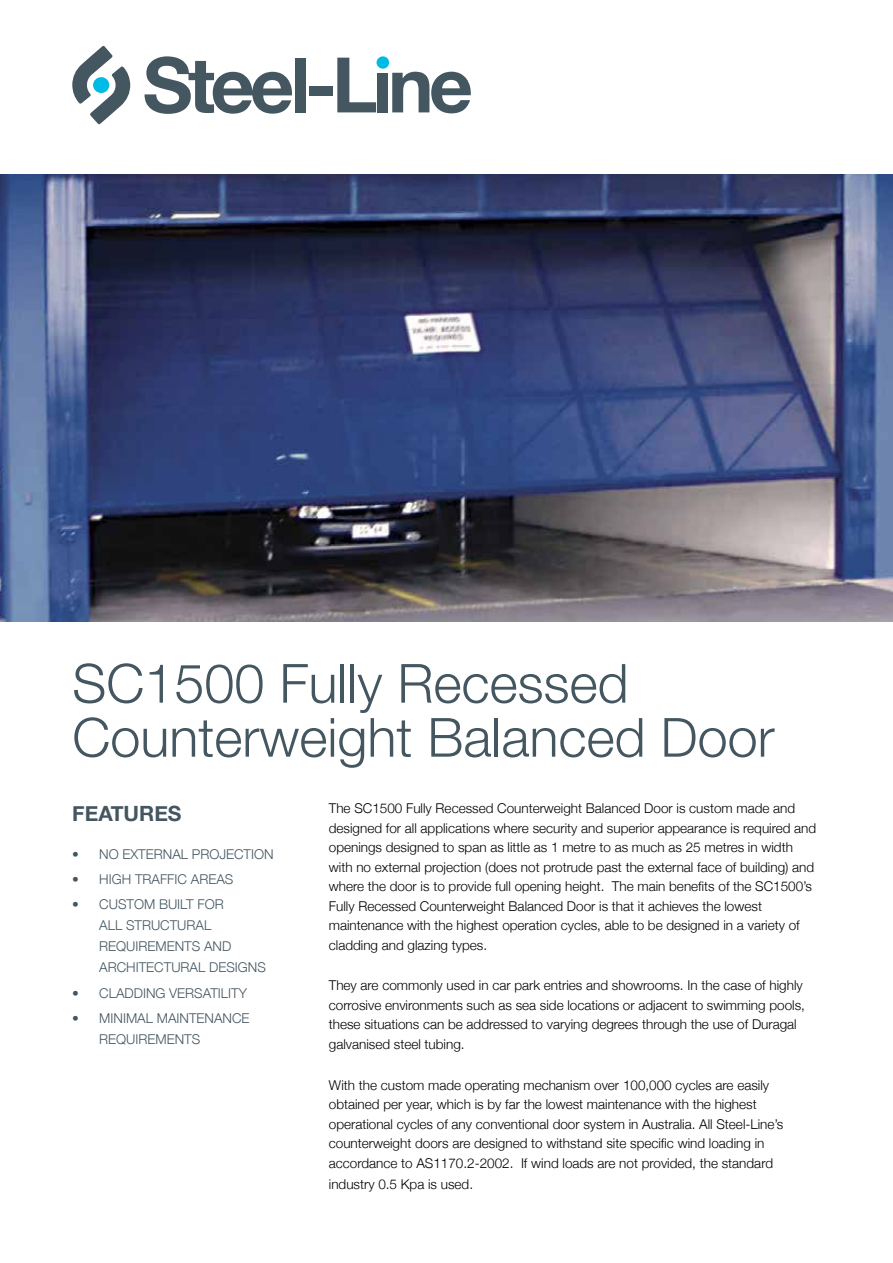
<style>
.page{position:relative;width:893px;height:1263px;background:#fff}
.page>*{position:absolute;margin:0;border:0;box-sizing:border-box;transform-origin:0 0}
.t1{font:300 54px/54px "Helvetica Neue LT Std";color:#445660}
.t2{font:700 21px "Helvetica Neue";color:#445660}
.t3{font:300 13.5px/19.5px "Helvetica Neue";color:#000}
.t4{font:300 13.5px/21px "Helvetica Neue";color:#445660}
</style>
<div class="page">
<img style="left:0;top:174px;width:893px;height:447px">
<div style="left:376px;top:56px;width:13px;height:13px;background:#00bce4;border-radius:50%"></div>
<svg style="left:72px;top:46px;width:58px;height:78px"></svg>
<svg style="left:144px;top:56px;width:148px;height:58px"></svg>
<div style="left:295px;top:58px;width:11px;height:54px;background:#445660"></div>
<div style="left:309px;top:87px;width:24px;height:9px;background:#445660"></div>
<svg style="left:337px;top:58px;width:39px;height:54px"></svg>
<div style="left:377px;top:73px;width:11px;height:39px;background:#445660"></div>
<svg style="left:392px;top:72px;width:79px;height:41px"></svg>
<h1 class="t1" style="left:72px;top:655px;width:704px">SC1500 Fully Recessed<br>Counterweight Balanced Door</h1>
<h2 class="t2" style="left:72px;top:800px;width:111px">FEATURES</h2>
<p class="t4" style="left:72px;top:843px;width:203px">• NO EXTERNAL PROJECTION</p>
<p class="t4" style="left:72px;top:868px;width:163px">• HIGH TRAFFIC AREAS</p>
<p class="t4" style="left:99px;top:894px;width:168px;text-indent:-27px">• CUSTOM BUILT FOR<br>ALL STRUCTURAL<br>REQUIREMENTS AND<br>ARCHITECTURAL DESIGNS</p>
<p class="t4" style="left:72px;top:982px;width:176px">• CLADDING VERSATILITY</p>
<p class="t4" style="left:99px;top:1007px;width:152px;text-indent:-27px">• MINIMAL MAINTENANCE<br>REQUIREMENTS</p>
<p class="t3" style="left:329px;top:798px;width:489px">The SC1500 Fully Recessed Counterweight Balanced Door is custom made and designed for all applications where security and superior appearance is required and openings designed to span as little as 1 metre to as much as 25 metres in width with no external projection (does not protrude past the external face of building) and where the door is to provide full opening height. The main benefits of the SC1500’s Fully Recessed Counterweight Balanced Door is that it achieves the lowest maintenance with the highest operation cycles, able to be designed in a variety of cladding and glazing types.</p>
<p class="t3" style="left:329px;top:976px;width:478px">They are commonly used in car park entries and showrooms. In the case of highly corrosive environments such as sea side locations or adjacent to swimming pools, these situations can be addressed to varying degrees through the use of Duragal galvanised steel tubing.</p>
<p class="t3" style="left:329px;top:1075px;width:456px">With the custom made operating mechanism over 100,000 cycles are easily obtained per year, which is by far the lowest maintenance with the highest operational cycles of any conventional door system in Australia. All Steel-Line’s counterweight doors are designed to withstand site specific wind loading in accordance to AS1170.2-2002. If wind loads are not provided, the standard</p>
<p class="t3" style="left:329px;top:1174px;width:146px">industry 0.5 Kpa is used.</p>
</div>
